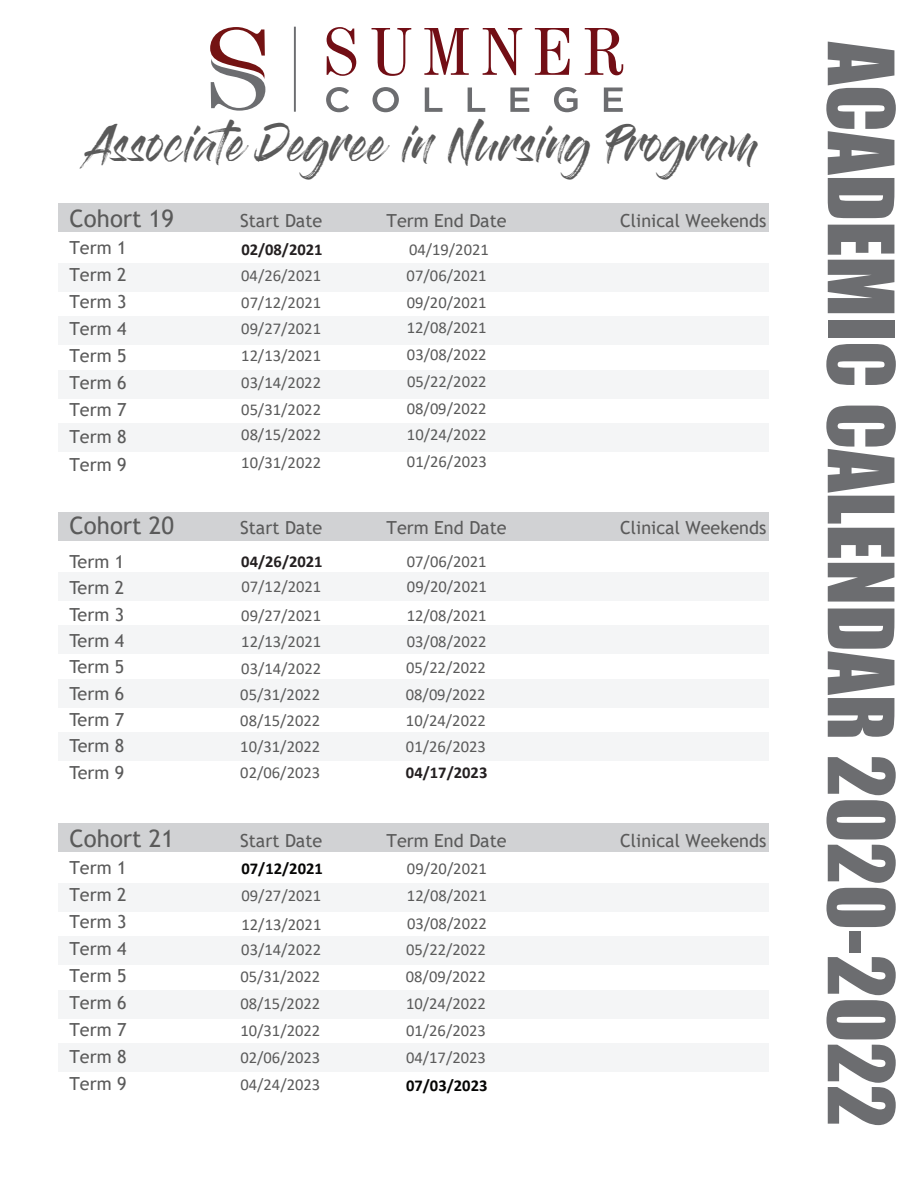
<style>
.page{position:relative;width:918px;height:1188px;background:#fff}
.page>*{position:absolute;margin:0;border:0;box-sizing:border-box;transform-origin:0 0}
.t1{font:84.3px "Impact";color:#6c6d70}
.t2{font:36px "Gloss And Bloom";color:#5a5a5a}
.t3{font:24px "Trebuchet MS";color:#5a5a5a}
.t4{font:18px/27.2px "Trebuchet MS";color:#5a5a5a;text-align:justify}
.t5{font:16.5px "Calibri";color:#5a5a5a}
.t6{font:16.5px "Calibri";letter-spacing:.005em;color:#5b5b5b}
.t7{font:700 16.5px "Calibri";color:#231f20}
.t8{font:16.5px "Calibri";letter-spacing:.005em;color:#595959}
.t9{font:700 16.5px "Calibri";color:#050504}
</style>
<div class="page">
<div style="left:58px;top:823px;width:710px;height:28px;background:#d1d2d4"></div>
<div style="left:58px;top:883px;width:710px;height:28px;background:#f4f5f6"></div>
<div style="left:58px;top:936px;width:710px;height:28px;background:#f4f5f6"></div>
<div style="left:58px;top:990px;width:710px;height:28px;background:#f4f5f6"></div>
<div style="left:58px;top:1043px;width:710px;height:28px;background:#f4f5f6"></div>
<div style="left:58px;top:512px;width:710px;height:29px;background:#d1d2d4"></div>
<div style="left:58px;top:572px;width:710px;height:28px;background:#f4f5f6"></div>
<div style="left:58px;top:625px;width:710px;height:29px;background:#f4f5f6"></div>
<div style="left:58px;top:679px;width:710px;height:28px;background:#f4f5f6"></div>
<div style="left:58px;top:732px;width:710px;height:28px;background:#f4f5f6"></div>
<div style="left:58px;top:203px;width:710px;height:28px;background:#d1d2d4"></div>
<div style="left:58px;top:263px;width:710px;height:28px;background:#f4f5f6"></div>
<div style="left:58px;top:316px;width:710px;height:29px;background:#f4f5f6"></div>
<div style="left:58px;top:370px;width:710px;height:28px;background:#f4f5f6"></div>
<div style="left:58px;top:423px;width:710px;height:28px;background:#f4f5f6"></div>
<svg style="left:210px;top:27px;width:56px;height:84px"></svg>
<svg style="left:326px;top:87px;width:23px;height:25px"></svg>
<svg style="left:373px;top:87px;width:26px;height:25px"></svg>
<svg style="left:425px;top:88px;width:17px;height:24px"></svg>
<svg style="left:468px;top:88px;width:17px;height:24px"></svg>
<svg style="left:510px;top:88px;width:19px;height:24px"></svg>
<svg style="left:554px;top:87px;width:24px;height:25px"></svg>
<svg style="left:604px;top:88px;width:19px;height:24px"></svg>
<svg style="left:327px;top:27px;width:29px;height:49px"></svg>
<svg style="left:372px;top:28px;width:39px;height:48px"></svg>
<svg style="left:424px;top:28px;width:45px;height:47px"></svg>
<svg style="left:483px;top:28px;width:39px;height:47px"></svg>
<svg style="left:535px;top:28px;width:35px;height:47px"></svg>
<svg style="left:585px;top:28px;width:38px;height:47px"></svg>
<hr style="left:294px;top:27px;width:2px;height:85px;background:#6c6d70">
<h2 class="t2" style="left:86px;top:127px;width:673px">Associate Degree in Nursing Program</h2>
<h3 class="t3" style="left:69px;top:203px;width:106px">Cohort 19</h3>
<p class="t4" style="left:240px;top:207px;width:84px">Start Date</p>
<p class="t4" style="left:387px;top:207px;width:122px">Term End Date</p>
<p class="t4" style="left:69px;top:234px;width:59px">Term 1<br>Term 2<br>Term 3</p>
<p class="t7" style="left:241px;top:238px;width:83px">02/08/2021</p>
<p class="t5" style="left:409px;top:238px;width:81px">04/19/2021</p>
<p class="t6" style="left:241px;top:264px;width:81px">04/26/2021</p>
<p class="t5" style="left:407px;top:264px;width:82px">07/06/2021</p>
<p class="t6" style="left:241px;top:291px;width:81px">07/12/2021</p>
<p class="t8" style="left:407px;top:291px;width:81px">09/20/2021</p>
<p class="t4" style="left:69px;top:315px;width:59px">Term 4</p>
<p class="t5" style="left:241px;top:317px;width:81px">09/27/2021</p>
<p class="t5" style="left:407px;top:316px;width:81px">12/08/2021</p>
<p class="t4" style="left:69px;top:342px;width:59px">Term 5</p>
<p class="t5" style="left:241px;top:344px;width:81px">12/13/2021</p>
<p class="t5" style="left:407px;top:343px;width:81px">03/08/2022</p>
<p class="t4" style="left:69px;top:369px;width:59px">Term 6</p>
<p class="t5" style="left:241px;top:371px;width:81px">03/14/2022</p>
<p class="t5" style="left:407px;top:370px;width:81px">05/22/2022</p>
<p class="t4" style="left:69px;top:396px;width:59px">Term 7</p>
<p class="t5" style="left:241px;top:398px;width:81px">05/31/2022</p>
<p class="t5" style="left:407px;top:397px;width:81px">08/09/2022</p>
<p class="t4" style="left:69px;top:423px;width:59px">Term 8</p>
<p class="t4" style="left:69px;top:450px;width:59px">Term 9</p>
<p class="t5" style="left:241px;top:424px;width:81px">08/15/2022</p>
<p class="t5" style="left:407px;top:423px;width:81px">10/24/2022</p>
<p class="t5" style="left:241px;top:451px;width:81px">10/31/2022</p>
<p class="t5" style="left:407px;top:451px;width:81px">01/26/2023</p>
<h3 class="t3" style="left:69px;top:511px;width:106px">Cohort 20</h3>
<p class="t4" style="left:240px;top:514px;width:84px">Start Date</p>
<p class="t4" style="left:387px;top:514px;width:122px">Term End Date</p>
<p class="t4" style="left:69px;top:548px;width:56px;line-height:26.4px">Term 1<br>Term 2<br>Term 3<br>Term 4<br>Term 5<br>Term 6<br>Term 7</p>
<p class="t7" style="left:241px;top:550px;width:83px">04/26/2021</p>
<p class="t5" style="left:407px;top:550px;width:82px">07/06/2021</p>
<p class="t6" style="left:241px;top:575px;width:81px">07/12/2021</p>
<p class="t8" style="left:407px;top:575px;width:81px">09/20/2021</p>
<p class="t5" style="left:241px;top:604px;width:81px">09/27/2021</p>
<p class="t5" style="left:407px;top:604px;width:81px">12/08/2021</p>
<p class="t5" style="left:241px;top:630px;width:81px">12/13/2021</p>
<p class="t5" style="left:407px;top:630px;width:81px">03/08/2022</p>
<p class="t5" style="left:241px;top:657px;width:81px">03/14/2022</p>
<p class="t5" style="left:406px;top:656px;width:81px">05/22/2022</p>
<p class="t5" style="left:240px;top:683px;width:81px">05/31/2022</p>
<p class="t5" style="left:406px;top:683px;width:81px">08/09/2022</p>
<p class="t5" style="left:240px;top:709px;width:81px">08/15/2022</p>
<p class="t5" style="left:406px;top:709px;width:81px">10/24/2022</p>
<p class="t5" style="left:240px;top:735px;width:81px">10/31/2022</p>
<p class="t5" style="left:406px;top:735px;width:81px">01/26/2023</p>
<p class="t5" style="left:240px;top:761px;width:81px">02/06/2023</p>
<p class="t7" style="left:406px;top:761px;width:83px">04/17/2023</p>
<p class="t4" style="left:69px;top:732px;width:56px">Term 8</p>
<p class="t4" style="left:69px;top:759px;width:56px">Term 9</p>
<h3 class="t3" style="left:69px;top:823px;width:106px">Cohort 21</h3>
<p class="t4" style="left:240px;top:826px;width:84px">Start Date</p>
<p class="t4" style="left:387px;top:826px;width:122px">Term End Date</p>
<p class="t4" style="left:69px;top:853px;width:59px">Term 1<br>Term 2<br>Term 3<br>Term 4<br>Term 5<br>Term 6<br>Term 7<br>Term 8<br>Term 9</p>
<p class="t9" style="left:241px;top:857px;width:83px">07/12/2021</p>
<p class="t8" style="left:407px;top:857px;width:81px">09/20/2021</p>
<p class="t5" style="left:241px;top:884px;width:81px">09/27/2021</p>
<p class="t5" style="left:407px;top:884px;width:81px">12/08/2021</p>
<p class="t5" style="left:241px;top:913px;width:81px">12/13/2021</p>
<p class="t5" style="left:407px;top:912px;width:81px">03/08/2022</p>
<p class="t5" style="left:241px;top:938px;width:81px">03/14/2022</p>
<p class="t5" style="left:406px;top:938px;width:81px">05/22/2022</p>
<p class="t5" style="left:240px;top:965px;width:81px">05/31/2022</p>
<p class="t5" style="left:406px;top:965px;width:81px">08/09/2022</p>
<p class="t5" style="left:240px;top:992px;width:81px">08/15/2022</p>
<p class="t5" style="left:406px;top:992px;width:81px">10/24/2022</p>
<p class="t5" style="left:240px;top:1019px;width:81px">10/31/2022</p>
<p class="t5" style="left:406px;top:1019px;width:81px">01/26/2023</p>
<p class="t5" style="left:240px;top:1046px;width:81px">02/06/2023</p>
<p class="t5" style="left:406px;top:1047px;width:81px">04/17/2023</p>
<p class="t5" style="left:240px;top:1073px;width:81px">04/24/2023</p>
<p class="t9" style="left:406px;top:1073px;width:83px">07/03/2023</p>
<p class="t4" style="left:620px;top:207px;width:148px">Clinical Weekends</p>
<p class="t4" style="left:620px;top:514px;width:148px">Clinical Weekends</p>
<p class="t4" style="left:620px;top:826px;width:148px">Clinical Weekends</p>
<h1 class="t1" style="left:926px;top:42px;width:1087px;rotate:90deg">ACADEMIC CALENDAR 2020-2022</h1>
</div>
